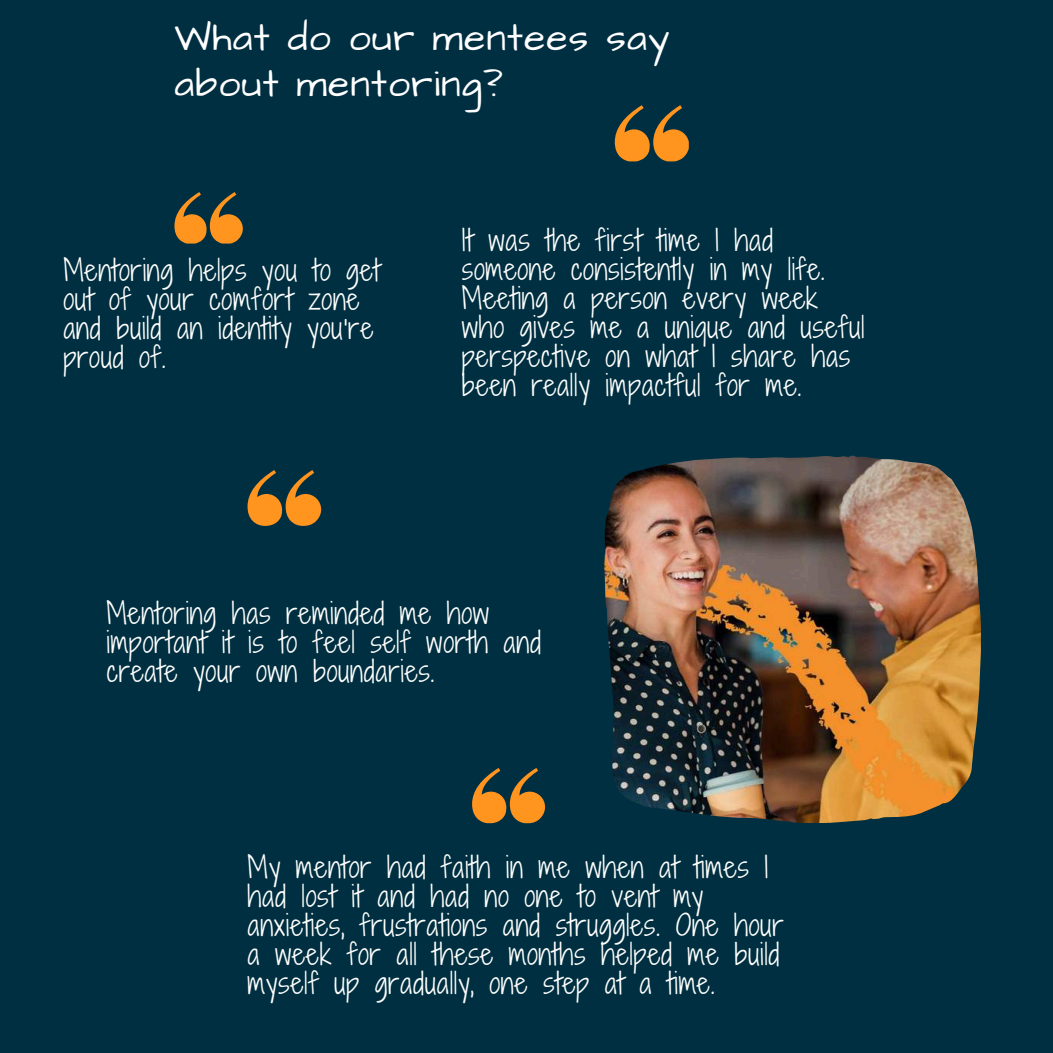
<style>
.page{position:relative;width:1053px;height:1053px;background:#fff}
.page>*{position:absolute;margin:0;border:0;box-sizing:border-box;transform-origin:0 0}
.t1{font:39.12px/45.9px "Architects Daughter";letter-spacing:.03em;color:#fff}
.t2{font:28.25px/29px "Shadows Into Light Two";letter-spacing:.025em;color:#fdfefc}
.t3{font:28.12px/29px "Shadows Into Light Two";letter-spacing:.025em;color:#fdfefc}
</style>
<div class="page">
<div style="left:0;top:0;width:1052px;height:1052px;background:#002f41"></div>
<svg style="left:614px;top:105px;width:74px;height:56px"></svg>
<svg style="left:174px;top:192px;width:69px;height:52px"></svg>
<svg style="left:247px;top:470px;width:74px;height:56px"></svg>
<svg style="left:472px;top:768px;width:73px;height:55px"></svg>
<img style="left:604px;top:456px;width:376px;height:367px">
<h1 class="t1" style="left:174px;top:15px;width:496px">What do our mentees say about mentoring?</h1>
<p class="t2" style="left:63px;top:255px;width:318px">Mentoring helps you to get out of your comfort zone and build an identity you're proud of.</p>
<p class="t3" style="left:462px;top:225px;width:404px">It was the first time I had someone consistently in my life.<br>Meeting a person every week who gives me a unique and useful perspective on what I share has been really impactful for me.</p>
<p class="t2" style="left:106px;top:598px;width:436px">Mentoring has reminded me how important it is to feel self worth and create your own boundaries.</p>
<p class="t2" style="left:247px;top:852px;width:537px">My mentor had faith in me when at times I had lost it and had no one to vent my anxieties, frustrations and struggles. One hour a week for all these months helped me build myself up gradually, one step at a time.</p>
</div>
